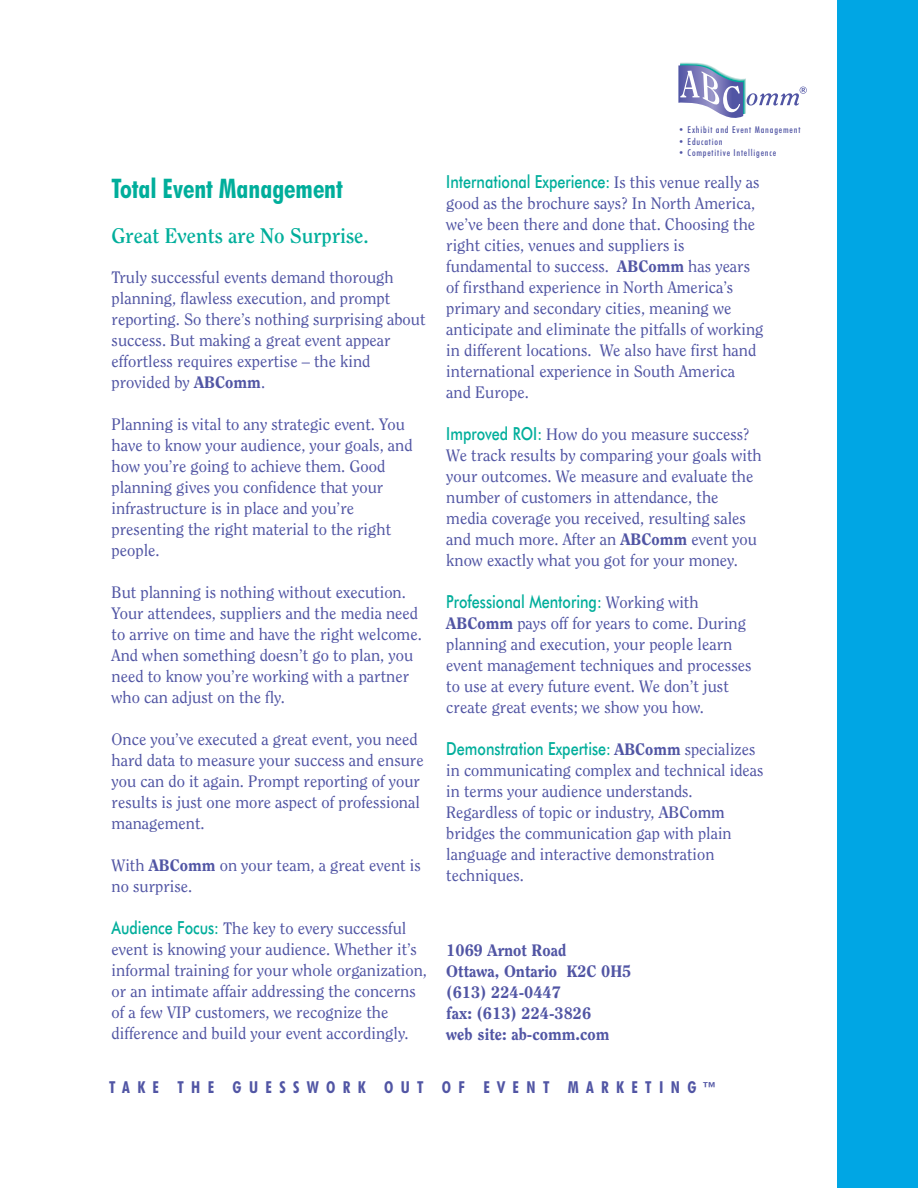
<style>
.page{position:relative;width:918px;height:1188px;background:#fff}
.page>*{position:absolute;margin:0;border:0;box-sizing:border-box;transform-origin:0 0}
.t1{font:700 condensed 27px "Futura BT";color:#00ae9b}
.t2{font:700 21px "Clearface";color:#00ae9b}
.t3{font:500 18px "Futura BT";color:#00ae9b;scale:.8 1}
.t4{font:16.5px/21px "Clearface";color:#5155a4}
.t5{font:800 16.5px/21px "Clearface";color:#5155a4}
.t6{font:700 condensed 16.5px "Futura BT";letter-spacing:.445em;color:#5155a4}
.t7{font:500 condensed 9.45px "Futura BT";letter-spacing:.085em;color:#5155a4}
.s1{font-weight:800}
.s2{font-family:"Futura BT";font-weight:500;font-size:18px;color:#00ae9b}
.s3{font-family:"Clearface";font-weight:400;font-size:16.5px;color:#5155a4}
.s4{font-family:"Clearface";font-weight:800;font-size:16.5px;color:#5155a4}
.s5{font-weight:700}
.s6{font-size:19.5px}
</style>
<div class="page">
<div style="left:837px;top:0;width:81px;height:1188px;background:#00a6e4"></div>
<svg style="left:678px;top:62px;width:129px;height:56px"></svg>
<h1 class="t1" style="left:112px;top:172px;width:233px">Total Event Management</h1>
<p class="t2" style="left:112px;top:223px;width:259px">Great Events are No Surprise.</p>
<p class="t4" style="left:112px;top:267px;width:315px">Truly successful events demand thorough planning, flawless execution, and prompt reporting. So there’s nothing surprising about success. But making a great event appear effortless requires expertise – the kind provided by <span class="s1">ABComm</span>.</p>
<p class="t4" style="left:112px;top:414px;width:303px">Planning is vital to any strategic event. You have to know your audience, your goals, and how you’re going to achieve them. Good planning gives you confidence that your infrastructure is in place and you’re presenting the right material to the right people.</p>
<p class="t4" style="left:112px;top:582px;width:312px">But planning is nothing without execution.<br>Your attendees, suppliers and the media need to arrive on time and have the right welcome.<br>And when something doesn’t go to plan, you need to know you’re working with a partner who can adjust on the fly.</p>
<p class="t4" style="left:112px;top:729px;width:314px">Once you’ve executed a great event, you need hard data to measure your success and ensure you can do it again. Prompt reporting of your results is just one more aspect of professional management.</p>
<p class="t4" style="left:112px;top:855px;width:311px">With <span class="s1">ABComm</span> on your team, a great event is no surprise.</p>
<p class="t4" style="left:112px;top:918px;width:317px"><span class="s2">Audience Focus:</span> The key to every successful event is knowing your audience. Whether it’s informal training for your whole organization, or an intimate affair addressing the concerns of a few VIP customers, we recognize the difference and build your event accordingly.</p>
<p class="t7" style="left:679px;top:124px;width:123px">• Exhibit and Event Management</p>
<p class="t7" style="left:679px;top:135px;width:45px">• Education</p>
<p class="t7" style="left:679px;top:147px;width:99px">• Competitive Intelligence</p>
<p class="t3" style="left:446px;top:171px;width:393px">International Experience: <span class="s3">Is this venue really as</span></p>
<p class="t4" style="left:446px;top:192px;width:319px">good as the brochure says? In North America, we’ve been there and done that. Choosing the right cities, venues and suppliers is fundamental to success. <span class="s1">ABComm</span> has years of firsthand experience in North America’s primary and secondary cities, meaning we anticipate and eliminate the pitfalls of working in different locations. We also have first hand international experience in South America and Europe.</p>
<p class="t4" style="left:446px;top:423px;width:317px"><span class="s2">Improved ROI:</span> How do you measure success?<br>We track results by comparing your goals with your outcomes. We measure and evaluate the number of customers in attendance, the media coverage you received, resulting sales and much more. After an <span class="s1">ABComm</span> event you know exactly what you got for your money.</p>
<p class="t3" style="left:446px;top:591px;width:317px">Professional Mentoring: <span class="s3">Working with</span></p>
<p class="t4" style="left:446px;top:612px;width:307px"><span class="s1">ABComm</span> pays off for years to come. During planning and execution, your people learn event management techniques and processes to use at every future event. We don’t just create great events; we show you how.</p>
<p class="t3" style="left:446px;top:738px;width:388px">Demonstration Expertise: <span class="s4">ABComm</span> <span class="s3">specializes</span></p>
<p class="t4" style="left:446px;top:759px;width:319px">in communicating complex and technical ideas in terms your audience understands.<br>Regardless of topic or industry, <span class="s5">ABComm </span>bridges the communication gap with plain language and interactive demonstration techniques.</p>
<p class="t5" style="left:446px;top:939px;width:187px">1069 Arnot Road<br>Ottawa, Ontario K2C 0H5 (613) 224-0447<br>fax: (613) 224-3826<br>web site: ab-comm.com</p>
<p class="t6" style="left:109px;top:1077px;width:610px">TAKE THE GUESSWORK OUT OF EVENT MARKETING<span class="s6">™</span></p>
</div>
